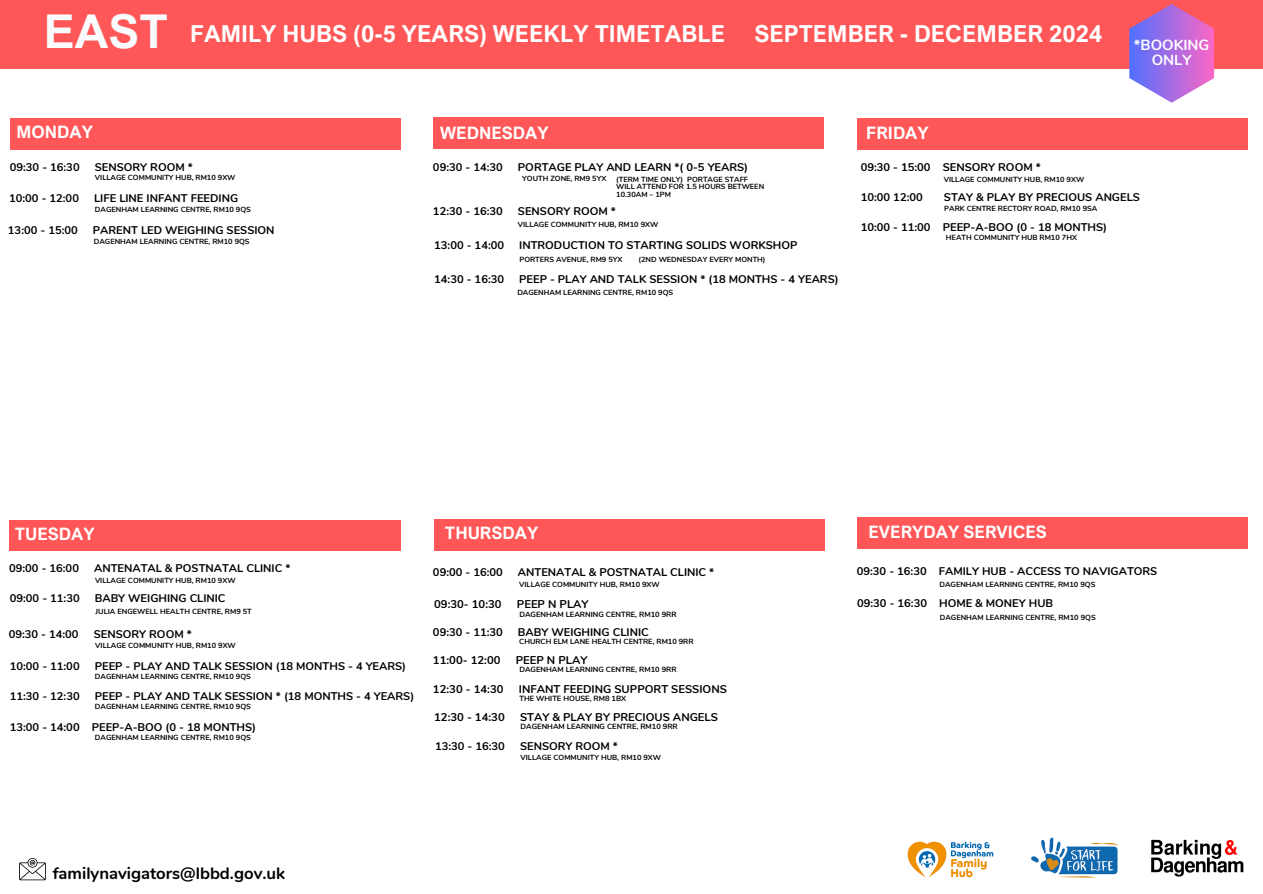
<style>
.page{position:relative;width:1263px;height:894px;background:#fff}
.page>*{position:absolute;margin:0;border:0;box-sizing:border-box;transform-origin:0 0}
.t1{font:700 46.65px "Arial MT Pro";color:#f9fbfd}
.t2{font:700 23.4px "Arial Nova";color:#fff}
.t3{font:700 17.1px "Arial Nova";color:#fff}
.t4{font:700 16.65px "Nunito";color:#000}
.t5{font:700 14.7px/14.7px "Nunito";color:#fff;text-align:center}
.t6{font:700 11.25px "Nunito";color:#000}
.t7{font:700 11.1px "Nunito";color:#000}
.t8{font:700 7.5px "Nunito";color:#000}
.t9{font:700 7.35px/7.4px "Nunito";color:#000}
</style>
<div class="page">
<img style="left:1031px;top:837px;width:87px;height:41px">
<img style="left:1151px;top:839px;width:93px;height:38px">
<div style="left:10px;top:118px;width:391px;height:32px;background:#ff5757"></div>
<img style="left:907px;top:841px;width:87px;height:37px">
<div style="left:0;top:0;width:1263px;height:68px;background:#ff5757"></div>
<svg style="left:1129px;top:4px;width:85px;height:99px"></svg>
<div style="left:433px;top:117px;width:391px;height:31px;background:#ff5757"></div>
<div style="left:857px;top:118px;width:391px;height:32px;background:#ff5757"></div>
<div style="left:434px;top:519px;width:391px;height:31px;background:#ff5757"></div>
<div style="left:10px;top:520px;width:391px;height:30px;background:#ff5757"></div>
<svg style="left:19px;top:858px;width:27px;height:22px"></svg>
<div style="left:857px;top:517px;width:391px;height:31px;background:#ff5757"></div>
<h3 class="t1" style="left:44px;top:14px;width:126px">EAST</h3>
<h6 class="t2" style="left:190px;top:19px;width:537px">FAMILY HUBS (0-5 YEARS) WEEKLY TIMETABLE</h6>
<h6 class="t2" style="left:754px;top:19px;width:349px">SEPTEMBER - DECEMBER 2024</h6>
<h3 class="t5" style="left:1134px;top:38px;width:77px">*BOOKING<br>ONLY</h3>
<h6 class="t3" style="left:17px;top:121px;width:78px">MONDAY</h6>
<h3 class="t7" style="left:10px;top:160px;width:71px">09:30 - 16:30</h3>
<h3 class="t7" style="left:95px;top:160px;width:100px">SENSORY ROOM *</h3>
<h3 class="t7" style="left:9px;top:191px;width:71px">10:00 - 12:00</h3>
<h3 class="t7" style="left:94px;top:191px;width:146px">LIFE LINE INFANT FEEDING</h3>
<h6 class="t9" style="left:95px;top:205px;width:157px">DAGENHAM LEARNING CENTRE, RM10 9QS</h6>
<p class="t9" style="left:95px;top:174px;width:142px">VILLAGE COMMUNITY HUB, RM10 9XW</p>
<p class="t7" style="left:8px;top:222px;width:71px">13:00 - 15:00</p>
<p class="t7" style="left:93px;top:222px;width:183px">PARENT LED WEIGHING SESSION</p>
<h6 class="t9" style="left:94px;top:238px;width:157px">DAGENHAM LEARNING CENTRE, RM10 9QS</h6>
<h6 class="t3" style="left:462px;top:121px;width:110px">WEDNESDAY</h6>
<p class="t3" style="left:440px;top:122px;width:110px">WEDNESDAY</p>
<h6 class="t7" style="left:433px;top:160px;width:71px">09:30 - 14:30</h6>
<h6 class="t7" style="left:518px;top:160px;width:232px">PORTAGE PLAY AND LEARN *( 0-5 YEARS)</h6>
<p class="t9" style="left:616px;top:175px;width:149px">(TERM TIME ONLY) PORTAGE STAFF<br>WILL ATTEND FOR 1.5 HOURS BETWEEN<br>10.30AM – 1PM</p>
<h3 class="t9" style="left:522px;top:175px;width:86px">YOUTH ZONE, RM9 5YX</h3>
<h6 class="t7" style="left:433px;top:204px;width:71px">12:30 - 16:30</h6>
<h6 class="t7" style="left:518px;top:204px;width:100px">SENSORY ROOM *</h6>
<p class="t9" style="left:518px;top:221px;width:142px">VILLAGE COMMUNITY HUB, RM10 9XW</p>
<h6 class="t7" style="left:434px;top:238px;width:71px">13:00 - 14:00</h6>
<h6 class="t7" style="left:519px;top:238px;width:280px">INTRODUCTION TO STARTING SOLIDS WORKSHOP</h6>
<p class="t9" style="left:519px;top:256px;width:104px">PORTERS AVENUE, RM9 5YX</p>
<h6 class="t9" style="left:638px;top:256px;width:129px">(2ND WEDNESDAY EVERY MONTH)</h6>
<h6 class="t3" style="left:866px;top:122px;width:64px">FRIDAY</h6>
<h6 class="t7" style="left:861px;top:160px;width:181px">09:30 - 15:00 SENSORY ROOM *</h6>
<p class="t9" style="left:944px;top:176px;width:142px">VILLAGE COMMUNITY HUB, RM10 9XW</p>
<h3 class="t7" style="left:861px;top:190px;width:64px">10:00 12:00</h3>
<h3 class="t7" style="left:944px;top:190px;width:198px">STAY &amp; PLAY BY PRECIOUS ANGELS</h3>
<h3 class="t9" style="left:944px;top:204px;width:155px">PARK CENTRE RECTORY ROAD, RM10 9SA</h3>
<p class="t7" style="left:861px;top:219px;width:248px">10:00 - 11:00 PEEP-A-BOO (0 - 18 MONTHS)</p>
<p class="t9" style="left:946px;top:233px;width:132px">HEATH COMMUNITY HUB RM10 7HX</p>
<h4 class="t7" style="left:434px;top:272px;width:71px">14:30 - 16:30</h4>
<h4 class="t7" style="left:519px;top:272px;width:321px">PEEP - PLAY AND TALK SESSION * (18 MONTHS - 4 YEARS)</h4>
<h6 class="t9" style="left:517px;top:289px;width:157px">DAGENHAM LEARNING CENTRE, RM10 9QS</h6>
<p class="t3" style="left:15px;top:515px;width:81px">TUESDAY</p>
<h3 class="t3" style="left:19px;top:522px;width:81px">TUESDAY</h3>
<h6 class="t3" style="left:15px;top:523px;width:81px">TUESDAY</h6>
<p class="t7" style="left:9px;top:561px;width:71px">09:00 - 16:00</p>
<p class="t7" style="left:94px;top:561px;width:198px">ANTENATAL &amp; POSTNATAL CLINIC *</p>
<p class="t9" style="left:95px;top:577px;width:142px">VILLAGE COMMUNITY HUB, RM10 9XW</p>
<h6 class="t7" style="left:10px;top:591px;width:71px">09:00 - 11:30</h6>
<h6 class="t7" style="left:95px;top:591px;width:132px">BABY WEIGHING CLINIC</h6>
<p class="t9" style="left:96px;top:607px;width:158px">JULIA ENGEWELL HEALTH CENTRE, RM9 5T</p>
<p class="t3" style="left:445px;top:522px;width:95px">THURSDAY</p>
<p class="t7" style="left:433px;top:565px;width:71px">09:00 - 16:00</p>
<p class="t7" style="left:518px;top:565px;width:198px">ANTENATAL &amp; POSTNATAL CLINIC *</p>
<p class="t9" style="left:519px;top:580px;width:142px">VILLAGE COMMUNITY HUB, RM10 9XW</p>
<h6 class="t6" style="left:434px;top:596px;width:69px">09:30- 10:30</h6>
<h6 class="t6" style="left:517px;top:596px;width:73px">PEEP N PLAY</h6>
<p class="t8" style="left:519px;top:609px;width:159px">DAGENHAM LEARNING CENTRE, RM10 9RR</p>
<p class="t3" style="left:868px;top:521px;width:180px">EVERYDAY SERVICES</p>
<h6 class="t7" style="left:857px;top:563px;width:302px">09:30 - 16:30 FAMILY HUB - ACCESS TO NAVIGATORS</h6>
<p class="t9" style="left:939px;top:581px;width:157px">DAGENHAM LEARNING CENTRE, RM10 9QS</p>
<h6 class="t7" style="left:857px;top:596px;width:197px">09:30 - 16:30 HOME &amp; MONEY HUB</h6>
<p class="t9" style="left:940px;top:613px;width:157px">DAGENHAM LEARNING CENTRE, RM10 9QS</p>
<h6 class="t7" style="left:9px;top:626px;width:71px">09:30 - 14:00</h6>
<h6 class="t7" style="left:94px;top:626px;width:100px">SENSORY ROOM *</h6>
<h6 class="t9" style="left:95px;top:642px;width:142px">VILLAGE COMMUNITY HUB, RM10 9XW</h6>
<h6 class="t7" style="left:433px;top:624px;width:71px">09:30 - 11:30</h6>
<h6 class="t7" style="left:518px;top:624px;width:132px">BABY WEIGHING CLINIC</h6>
<p class="t9" style="left:519px;top:637px;width:176px">CHURCH ELM LANE HEALTH CENTRE, RM10 9RR</p>
<p class="t7" style="left:10px;top:659px;width:71px">10:00 - 11:00</p>
<p class="t7" style="left:95px;top:659px;width:313px">PEEP - PLAY AND TALK SESSION (18 MONTHS - 4 YEARS)</p>
<h6 class="t9" style="left:95px;top:673px;width:157px">DAGENHAM LEARNING CENTRE, RM10 9QS</h6>
<p class="t7" style="left:10px;top:688px;width:71px">11:30 - 12:30</p>
<p class="t7" style="left:95px;top:688px;width:321px">PEEP - PLAY AND TALK SESSION * (18 MONTHS - 4 YEARS)</p>
<h6 class="t9" style="left:95px;top:702px;width:157px">DAGENHAM LEARNING CENTRE, RM10 9QS</h6>
<p class="t7" style="left:10px;top:719px;width:248px">13:00 - 14:00 PEEP-A-BOO (0 - 18 MONTHS)</p>
<h6 class="t9" style="left:95px;top:733px;width:157px">DAGENHAM LEARNING CENTRE, RM10 9QS</h6>
<p class="t6" style="left:433px;top:652px;width:69px">11:00- 12:00</p>
<p class="t6" style="left:516px;top:652px;width:73px">PEEP N PLAY</p>
<h6 class="t8" style="left:519px;top:664px;width:159px">DAGENHAM LEARNING CENTRE, RM10 9RR</h6>
<p class="t6" style="left:433px;top:681px;width:72px">12:30 - 14:30</p>
<p class="t6" style="left:519px;top:681px;width:210px">INFANT FEEDING SUPPORT SESSIONS</p>
<p class="t8" style="left:519px;top:693px;width:108px">THE WHITE HOUSE, RM8 1BX</p>
<p class="t6" style="left:434px;top:709px;width:72px">12:30 - 14:30</p>
<p class="t6" style="left:520px;top:709px;width:200px">STAY &amp; PLAY BY PRECIOUS ANGELS</p>
<h6 class="t8" style="left:521px;top:721px;width:159px">DAGENHAM LEARNING CENTRE, RM10 9RR</h6>
<p class="t7" style="left:435px;top:739px;width:71px">13:30 - 16:30</p>
<p class="t7" style="left:520px;top:739px;width:100px">SENSORY ROOM *</p>
<h3 class="t9" style="left:521px;top:753px;width:142px">VILLAGE COMMUNITY HUB, RM10 9XW</h3>
<h5 class="t4" style="left:53px;top:862px;width:234px">familynavigators@lbbd.gov.uk</h5>
</div>
